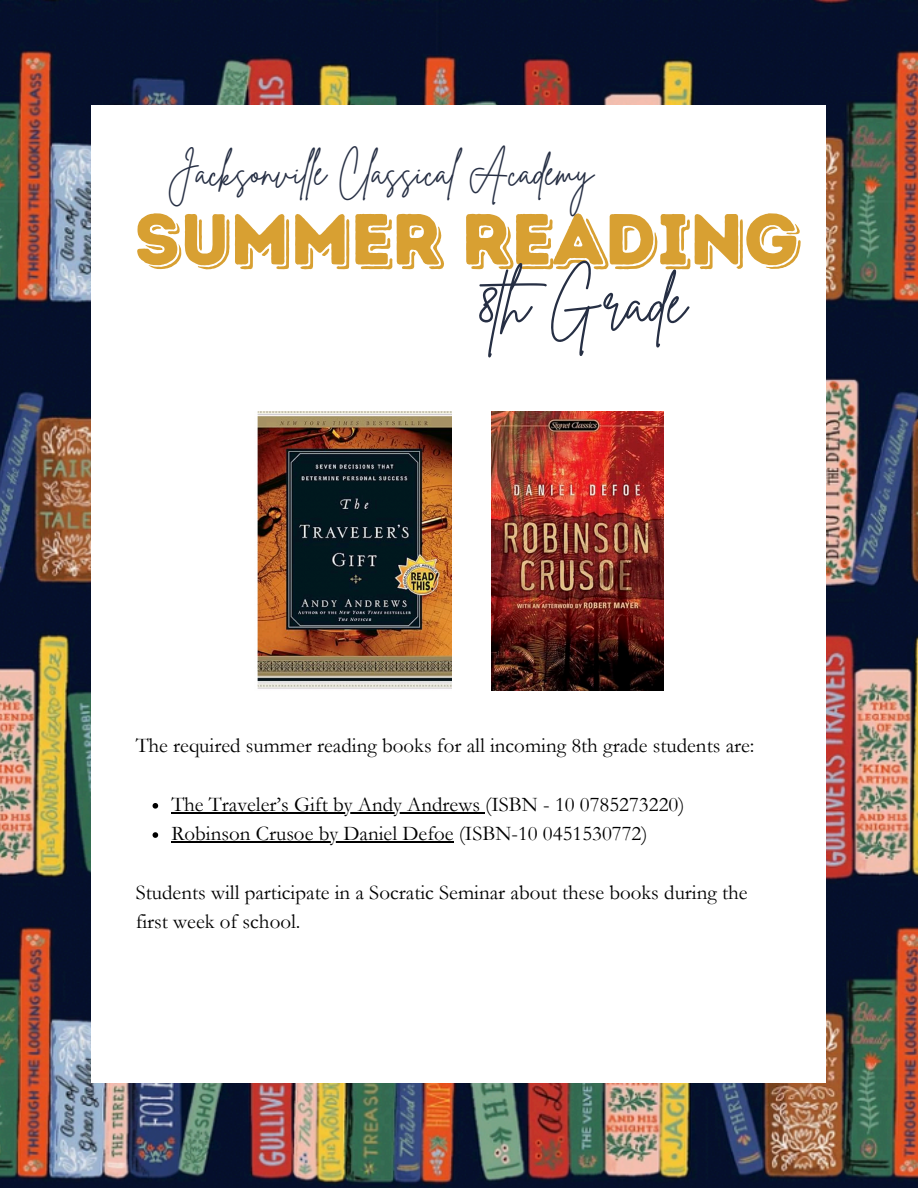
<style>
.page{position:relative;width:918px;height:1188px;background:#fff}
.page>*{position:absolute;margin:0;border:0;box-sizing:border-box;transform-origin:0 0}
.t1{font:72px "Intro Rust Base Shade";color:#d8a032}
.t2{font:60px "Brittany Signature";color:#262f44}
.t3{font:37.5px "Brittany Signature";color:#262f44}
.t4{font:21px/29.2px "Garamond";color:#000}
</style>
<div class="page">
<img style="left:0;top:0;width:918px;height:1188px">
<div style="left:92px;top:105px;width:734px;height:978px;background:#fff"></div>
<img style="left:491px;top:412px;width:173px;height:279px">
<img style="left:257px;top:412px;width:194px;height:277px">
<svg style="left:153px;top:803px;width:5px;height:6px"></svg>
<hr style="left:171px;top:812px;width:314px;height:1px;background:#000">
<svg style="left:153px;top:832px;width:5px;height:6px"></svg>
<hr style="left:171px;top:841px;width:283px;height:1px;background:#000">
<p class="t3" style="left:167px;top:147px;width:427px">Jacksonvil e Classical Academy</p>
<p class="t1" style="left:134px;top:196px;width:666px">SUMMER READING</p>
<p class="t2" style="left:479px;top:263px;width:209px">8th Grade</p>
<p class="t4" style="left:136px;top:731px;width:620px">The required summer reading books for all incoming 8th grade students are:</p>
<p class="t4" style="left:171px;top:790px;width:515px">The Traveler’s Gift by Andy Andrews (ISBN - 10 0785273220)</p>
<p class="t4" style="left:171px;top:819px;width:478px">Robinson Crusoe by Daniel Defoe (ISBN-10 0451530772)</p>
<h1 class="t4" style="left:136px;top:878px;width:614px">Students will participate in a Socratic Seminar about these books during the first week of school.</h1>
</div>
